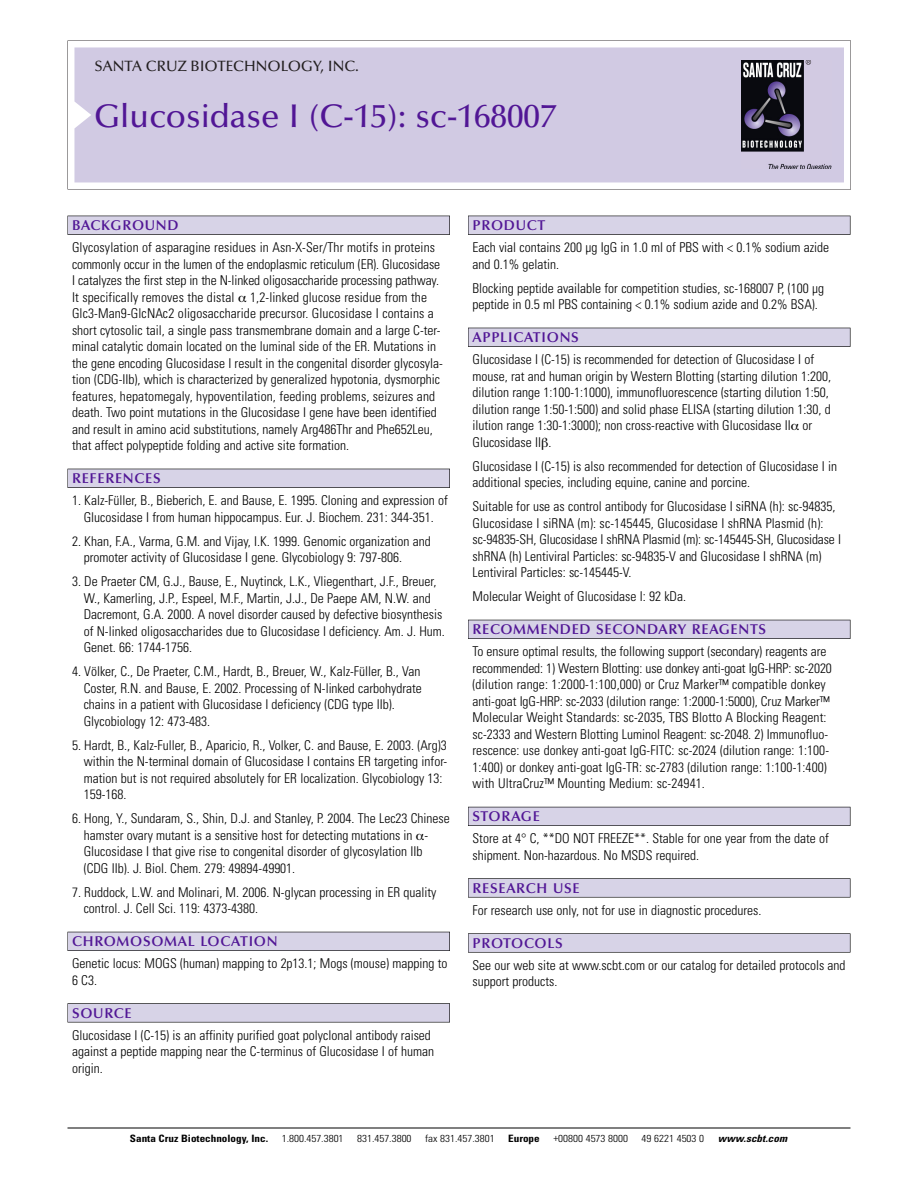
<style>
.page{position:relative;width:918px;height:1188px;background:#fff}
.page>*{position:absolute;margin:0;border:0;box-sizing:border-box;transform-origin:0 0}
.t1{font:500 33px "Optima";color:#511695}
.t2{font:500 15px "Optima";color:#231f20}
.t3{font:600 14.25px "Optima";letter-spacing:.05em;color:#511695}
.t4{font:300 condensed 13.5px/16.5px "Univers";color:#000}
.t5{font:300 condensed 10.2px "Univers";color:#000;scale:1.1 1}
.t6{font:700 condensed 10.2px "Univers";color:#000;scale:1.1 1}
.t7{font:italic 700 condensed 10.2px "Univers";letter-spacing:.005em;color:#000;scale:1.1 1}
</style>
<div class="page">
<svg style="left:68px;top:40px;width:783px;height:149px"></svg>
<div style="left:74px;top:47px;width:770px;height:135px;background:#d1cae3"></div>
<img style="left:741px;top:60px;width:90px;height:108px">
<div style="left:68px;top:216px;width:382px;height:19px;background:#525155"></div>
<div style="left:68px;top:216px;width:381px;height:18px;background:#d7d3e7"></div>
<div style="left:68px;top:469px;width:382px;height:19px;background:#515055"></div>
<div style="left:68px;top:469px;width:381px;height:18px;background:#d7d3e7"></div>
<div style="left:68px;top:932px;width:382px;height:19px;background:#525158"></div>
<div style="left:68px;top:932px;width:381px;height:18px;background:#d7d3e7"></div>
<div style="left:68px;top:1003px;width:382px;height:19px;background:#575759"></div>
<div style="left:68px;top:1004px;width:381px;height:18px;background:#d7d3e7"></div>
<div style="left:468px;top:216px;width:382px;height:19px;background:#525155"></div>
<div style="left:468px;top:216px;width:382px;height:18px;background:#d7d3e7"></div>
<div style="left:468px;top:328px;width:382px;height:19px;background:#515055"></div>
<div style="left:468px;top:328px;width:382px;height:18px;background:#d7d3e7"></div>
<div style="left:468px;top:620px;width:382px;height:19px;background:#525158"></div>
<div style="left:468px;top:620px;width:382px;height:18px;background:#d7d3e7"></div>
<div style="left:468px;top:807px;width:382px;height:19px;background:#54535a"></div>
<div style="left:468px;top:807px;width:382px;height:18px;background:#d7d3e7"></div>
<svg style="left:468px;top:878px;width:382px;height:20px"></svg>
<div style="left:468px;top:879px;width:382px;height:18px;background:#d7d3e7"></div>
<div style="left:468px;top:933px;width:382px;height:20px;background:#666667"></div>
<div style="left:468px;top:934px;width:382px;height:18px;background:#d7d3e7"></div>
<hr style="left:68px;top:1128px;width:782px;height:1px;background:#000">
<p class="t2" style="left:94px;top:61px;width:266px">SANTA CRUZ BIOTECHNOLOGY, INC.</p>
<h1 class="t1" style="left:94px;top:103px;width:464px">Glucosidase I (C-15): sc-168007</h1>
<p class="t3" style="left:72px;top:219px;width:108px">BACKGROUND</p>
<p class="t4" style="left:72px;top:240px;width:372px">Glycosylation of asparagine residues in Asn-X-Ser/Thr motifs in proteins commonly occur in the lumen of the endoplasmic reticulum (ER). Glucosidase I catalyzes the first step in the N-linked oligosaccharide processing pathway.<br>It specifically removes the distal 1,2-linked glucose residue from the Glc3-Man9-GlcNAc2 oligosaccharide precursor. Glucosidase I contains a short cytosolic tail, a single pass transmembrane domain and a large C-ter&shy;minal catalytic domain located on the luminal side of the ER. Mutations in the gene encoding Glucosidase I result in the congenital disorder glycosyla&shy;tion (CDG-IIb), which is characterized by generalized hypotonia, dysmorphic features, hepatomegaly, hypoventilation, feeding problems, seizures and death. Two point mutations in the Glucosidase I gene have been identified and result in amino acid substitutions, namely Arg486Thr and Phe652Leu, that affect polypeptide folding and active site formation.</p>
<p class="t3" style="left:72px;top:473px;width:90px">REFERENCES</p>
<p class="t4" style="left:72px;top:493px;width:377px;text-align:center">1. Kalz-Füller, B., Bieberich, E. and Bause, E. 1995. Cloning and expression of<br>Glucosidase I from human hippocampus. Eur. J. Biochem. 231: 344-351.</p>
<p class="t4" style="left:84px;top:534px;width:349px;text-indent:-12px">2. Khan, F.A., Varma, G.M. and Vijay, I.K. 1999. Genomic organization and promoter activity of Glucosidase I gene. Glycobiology 9: 797-806.</p>
<p class="t4" style="left:84px;top:574px;width:363px;text-indent:-12px">3. De Praeter CM, G.J., Bause, E., Nuytinck, L.K., Vliegenthart, J.F., Breuer, W., Kamerling, J.P., Espeel, M.F., Martin, J.J., De Paepe AM, N.W. and Dacremont, G.A. 2000. A novel disorder caused by defective biosynthesis of N-linked oligosaccharides due to Glucosidase I deficiency. Am. J. Hum.<br>Genet. 66: 1744-1756.</p>
<p class="t4" style="left:84px;top:664px;width:340px;text-indent:-12px">4. Völker, C., De Praeter, C.M., Hardt, B., Breuer, W., Kalz-Füller, B., Van Coster, R.N. and Bause, E. 2002. Processing of N-linked carbohydrate chains in a patient with Glucosidase I deficiency (CDG type IIb).<br>Glycobiology 12: 473-483.</p>
<p class="t4" style="left:84px;top:738px;width:365px;text-indent:-12px">5. Hardt, B., Kalz-Fuller, B., Aparicio, R., Volker, C. and Bause, E. 2003. (Arg)3 within the N-terminal domain of Glucosidase I contains ER targeting infor&shy;mation but is not required absolutely for ER localization. Glycobiology 13:<br>159-168.</p>
<p class="t4" style="left:84px;top:811px;width:368px;text-indent:-12px">6. Hong, Y., Sundaram, S., Shin, D.J. and Stanley, P. 2004. The Lec23 Chinese hamster ovary mutant is a sensitive host for detecting mutations in - Glucosidase I that give rise to congenital disorder of glycosylation IIb (CDG IIb). J. Biol. Chem. 279: 49894-49901.</p>
<p class="t4" style="left:84px;top:885px;width:354px;text-indent:-12px">7. Ruddock, L.W. and Molinari, M. 2006. N-glycan processing in ER quality control. J. Cell Sci. 119: 4373-4380.</p>
<p class="t3" style="left:72px;top:936px;width:207px">CHROMOSOMAL LOCATION</p>
<p class="t4" style="left:72px;top:956px;width:377px">Genetic locus: MOGS (human) mapping to 2p13.1; Mogs (mouse) mapping to<br>6 C3.</p>
<p class="t3" style="left:72px;top:1007px;width:61px">SOURCE</p>
<p class="t4" style="left:72px;top:1028px;width:364px">Glucosidase I (C-15) is an affinity purified goat polyclonal antibody raised against a peptide mapping near the C-terminus of Glucosidase I of human origin.</p>
<p class="t3" style="left:473px;top:219px;width:74px">PRODUCT</p>
<p class="t4" style="left:473px;top:240px;width:358px">Each vial contains 200 µg IgG in 1.0 ml of PBS with &lt; 0.1% sodium azide and 0.1% gelatin.</p>
<p class="t4" style="left:473px;top:281px;width:353px">Blocking peptide available for competition studies, sc-168007 P, (100 µg peptide in 0.5 ml PBS containing &lt; 0.1% sodium azide and 0.2% BSA).</p>
<p class="t3" style="left:473px;top:332px;width:108px">APPLICATIONS</p>
<p class="t4" style="left:473px;top:352px;width:360px">Glucosidase I (C-15) is recommended for detection of Glucosidase I of mouse, rat and human origin by Western Blotting (starting dilution 1:200, dilution range 1:100-1:1000), immunofluorescence (starting dilution 1:50, dilution range 1:50-1:500) and solid phase ELISA (starting dilution 1:30, d ilution range 1:30-1:3000); non cross-reactive with Glucosidase II or Glucosidase II .</p>
<p class="t4" style="left:473px;top:459px;width:366px">Glucosidase I (C-15) is also recommended for detection of Glucosidase I in additional species, including equine, canine and porcine.</p>
<p class="t4" style="left:473px;top:499px;width:370px">Suitable for use as control antibody for Glucosidase I siRNA (h): sc-94835, Glucosidase I siRNA (m): sc-145445, Glucosidase I shRNA Plasmid (h): sc-94835-SH, Glucosidase I shRNA Plasmid (m): sc-145445-SH, Glucosidase I shRNA (h) Lentiviral Particles: sc-94835-V and Glucosidase I shRNA (m)<br>Lentiviral Particles: sc-145445-V.</p>
<p class="t4" style="left:473px;top:589px;width:215px">Molecular Weight of Glucosidase I: 92 kDa.</p>
<p class="t3" style="left:473px;top:624px;width:295px">RECOMMENDED SECONDARY REAGENTS</p>
<p class="t4" style="left:473px;top:644px;width:361px">To ensure optimal results, the following support (secondary) reagents are recommended: 1) Western Blotting: use donkey anti-goat IgG-HRP: sc-2020 (dilution range: 1:2000-1:100,000) or Cruz Marker™ compatible donkey anti-goat IgG-HRP: sc-2033 (dilution range: 1:2000-1:5000), Cruz Marker™ Molecular Weight Standards: sc-2035, TBS Blotto A Blocking Reagent: sc-2333 and Western Blotting Luminol Reagent: sc-2048. 2) Immunofluo&shy;rescence: use donkey anti-goat IgG-FITC: sc-2024 (dilution range: 1:100- 1:400) or donkey anti-goat IgG-TR: sc-2783 (dilution range: 1:100-1:400) with UltraCruz™ Mounting Medium: sc-24941.</p>
<p class="t3" style="left:473px;top:811px;width:69px">STORAGE</p>
<p class="t4" style="left:473px;top:831px;width:358px">Store at 4° C, **DO NOT FREEZE**. Stable for one year from the date of shipment. Non-hazardous. No MSDS required.</p>
<p class="t3" style="left:473px;top:882px;width:109px">RESEARCH USE</p>
<p class="t4" style="left:473px;top:903px;width:290px">For research use only, not for use in diagnostic procedures.</p>
<p class="t3" style="left:473px;top:937px;width:92px">PROTOCOLS</p>
<p class="t4" style="left:473px;top:958px;width:375px">See our web site at www.scbt.com or our catalog for detailed protocols and support products.</p>
<p class="t6" style="left:130px;top:1135px;width:127px">Santa Cruz Biotechnology, Inc.</p>
<p class="t5" style="left:282px;top:1135px;width:58px">1.800.457.3801</p>
<p class="t5" style="left:357px;top:1135px;width:51px">831.457.3800</p>
<p class="t5" style="left:425px;top:1135px;width:65px">fax 831.457.3801</p>
<p class="t6" style="left:508px;top:1135px;width:30px">Europe</p>
<p class="t5" style="left:553px;top:1135px;width:69px">+00800 4573 8000</p>
<p class="t5" style="left:642px;top:1135px;width:58px">49 6221 4503 0</p>
<p class="t7" style="left:718px;top:1135px;width:64px">www.scbt.com</p>
</div>
